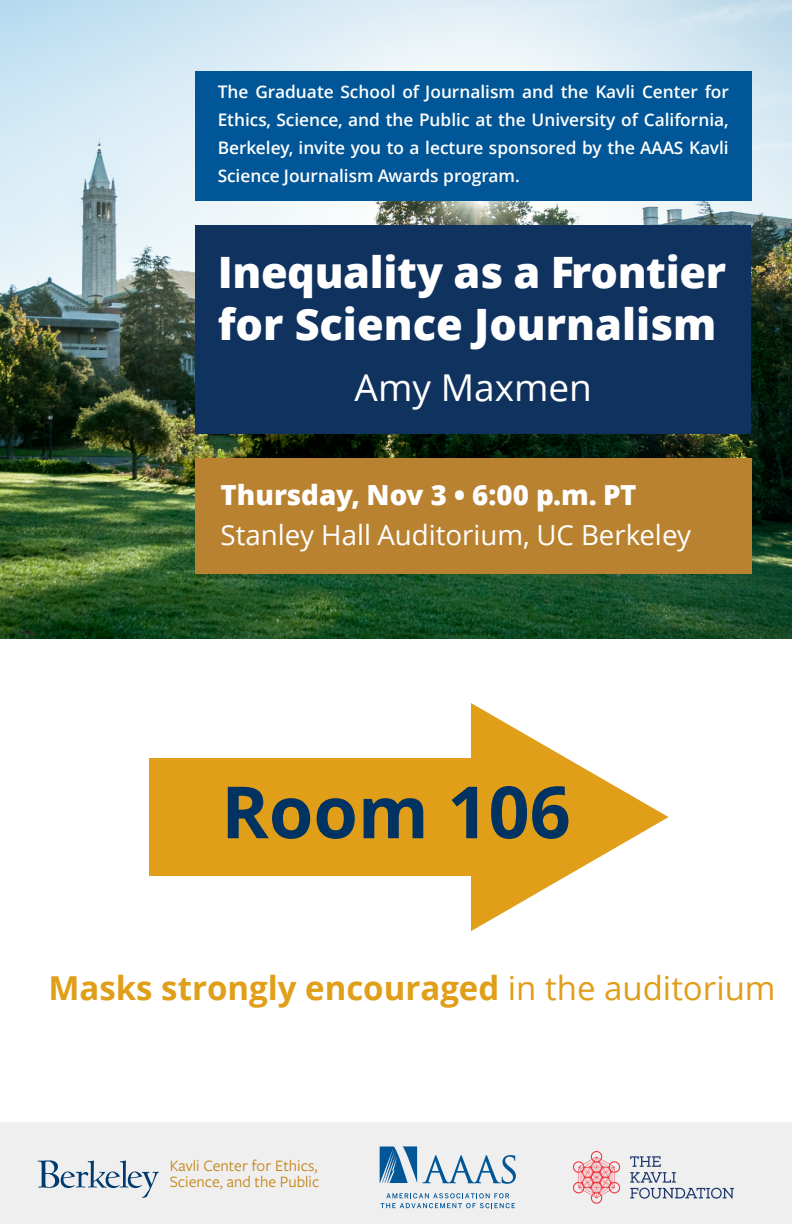
<style>
.page{position:relative;width:792px;height:1224px;background:#fff}
.page>*{position:absolute;margin:0;border:0;box-sizing:border-box;transform-origin:0 0}
.t1{font:700 72px "Open Sans";color:#003262}
.t2{font:800 43.3px/51.9px "Open Sans";letter-spacing:-.005em;color:#fff}
.t3{font:37px "Open Sans";color:#fff}
.t4{font:700 33px "Open Sans";color:#e09e19}
.t5{font:27.7px "Open Sans";color:#fff}
.t6{font:800 27.7px "Open Sans";color:#fff}
.t7{font:600 17.3px/27.7px "Open Sans";color:#fff;text-align:justify}
.t8{font:16.5px/16.2px "Freight Sans Pro";color:#c4820e}
.s1{font-weight:400}
</style>
<div class="page">
<img style="left:0;top:0;width:792px;height:639px">
<div style="left:195px;top:72px;width:556px;height:129px;background:#005697"></div>
<div style="left:195px;top:225px;width:556px;height:209px;background:#0f325f"></div>
<div style="left:195px;top:458px;width:556px;height:115px;background:#b98230"></div>
<div style="left:0;top:1123px;width:792px;height:101px;background:#efeff0"></div>
<svg style="left:380px;top:1146px;width:136px;height:38px"></svg>
<svg style="left:381px;top:1193px;width:134px;height:15px"></svg>
<svg style="left:630px;top:1156px;width:104px;height:43px"></svg>
<svg style="left:573px;top:1151px;width:48px;height:53px"></svg>
<svg style="left:38px;top:1160px;width:121px;height:38px"></svg>
<svg style="left:471px;top:703px;width:198px;height:228px"></svg>
<div style="left:149px;top:758px;width:385px;height:118px;background:#e09e19"></div>
<p class="t7" style="left:218px;top:78px;width:513px">The Graduate School of Journalism and the Kavli Center for Ethics, Science, and the Public at the University of California, Berkeley, invite you to a lecture sponsored by the AAAS Kavli Science Journalism Awards program.</p>
<h2 class="t2" style="left:218px;top:244px;width:510px">Inequality as a Frontier for Science Journalism</h2>
<h3 class="t3" style="left:355px;top:363px;width:239px">Amy Maxmen</h3>
<h3 class="t6" style="left:221px;top:474px;width:417px">Thursday, Nov 3 • 6:00 p.m. PT</h3>
<h3 class="t5" style="left:221px;top:516px;width:472px">Stanley Hall Auditorium, UC Berkeley</h3>
<h1 class="t1" style="left:221px;top:761px;width:351px">Room 106</h1>
<h3 class="t4" style="left:48px;top:964px;width:729px">Masks strongly encouraged <span class="s1">in the auditorium</span></h3>
<p class="t8" style="left:170px;top:1157px;width:151px">Kavli Center for Ethics,<br>Science, and the Public</p>
</div>
